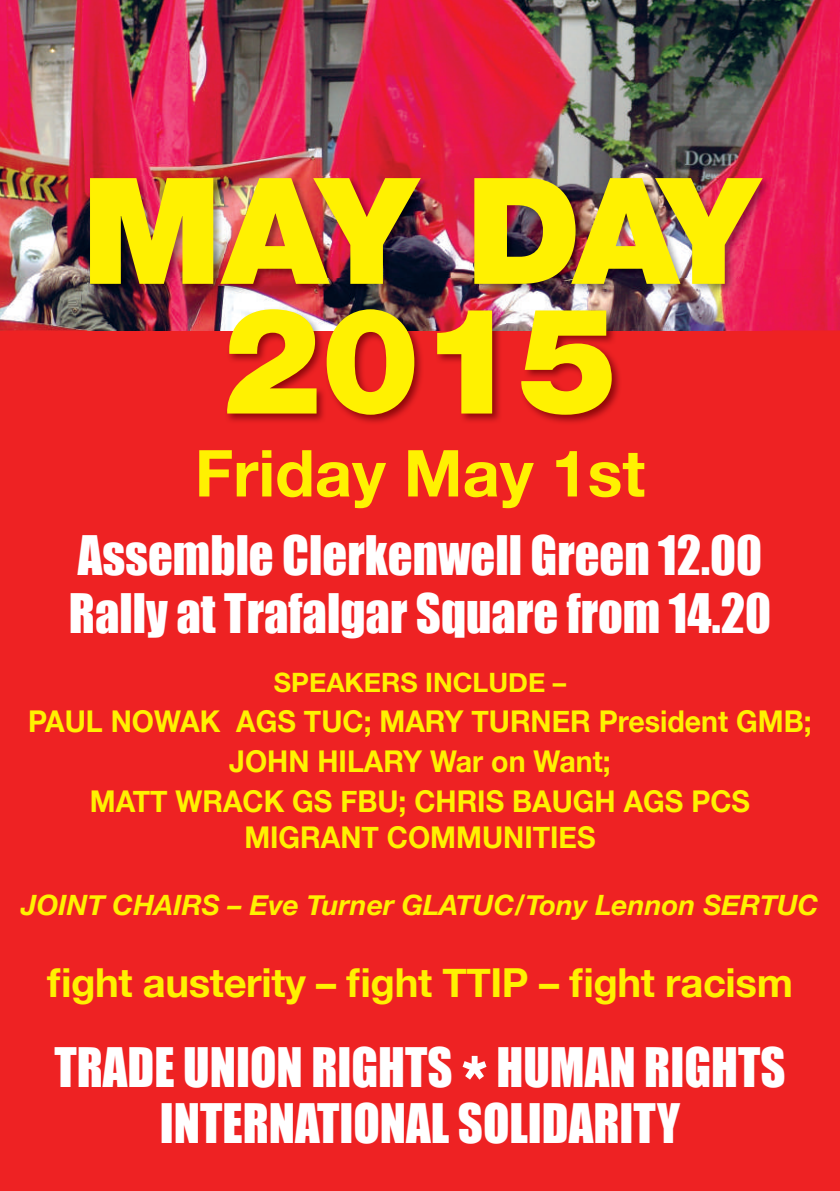
<style>
.page{position:relative;width:840px;height:1191px;background:#fff}
.page>*{position:absolute;margin:0;border:0;box-sizing:border-box;transform-origin:0 0}
.t1{font:900 148px/129.6px "Helvetica Neue";color:#fff101;text-align:center}
.t2{font:98px "Impact";color:#fff}
.t3{font:700 64.8px "Helvetica Neue";color:#fff101}
.t4{font:50px/57.6px "Impact";color:#fff}
.t5{font:700 40px "Helvetica Neue";letter-spacing:-.01em;color:#fff101}
.t6{font:700 30px/40px "Helvetica Neue";color:#fff101;text-align:center;scale:.95 1}
.t7{font:italic 700 28px "Helvetica Neue";color:#fff101}
.t8{font:700 26.6px "Helvetica Neue";color:#fff101}
</style>
<div class="page">
<div style="left:0;top:264px;width:839px;height:927px;background:#ee2223"></div>
<img style="left:0;top:0;width:839px;height:330px">
<img style="left:88px;top:176px;width:683px;height:247px">
<h1 class="t1" style="left:82px;top:166px;width:677px">MAY DAY<br>2015</h1>
<p class="t3" style="left:195px;top:433px;width:451px">Friday May 1st</p>
<p class="t4" style="left:69px;top:526px;width:703px">Assemble Clerkenwell Green 12.00<br>Rally at Trafalgar Square from 14.20</p>
<p class="t8" style="left:274px;top:665px;width:293px">SPEAKERS INCLUDE –</p>
<p class="t6" style="left:28px;top:700px;width:825px">PAUL NOWAK AGS TUC; MARY TURNER President GMB;<br>JOHN HILARY War on Want;<br>MATT WRACK GS FBU; CHRIS BAUGH AGS PCS</p>
<p class="t6" style="left:244px;top:816px;width:371px">MIGRANT COMMUNITIES</p>
<p class="t7" style="left:21px;top:883px;width:798px">JOINT CHAIRS – Eve Turner GLATUC/Tony Lennon SERTUC</p>
<p class="t5" style="left:47px;top:958px;width:747px">fight austerity – fight TTIP – fight racism</p>
<p class="t4" style="left:54px;top:1038px;width:399px">TRADE UNION RIGHTS</p>
<h2 class="t2" style="left:461px;top:1034px;width:28px">*</h2>
<p class="t4" style="left:160px;top:1039px;width:627px;line-height:56px;text-indent:336px">HUMAN RIGHTS<br>INTERNATIONAL SOLIDARITY</p>
</div>
